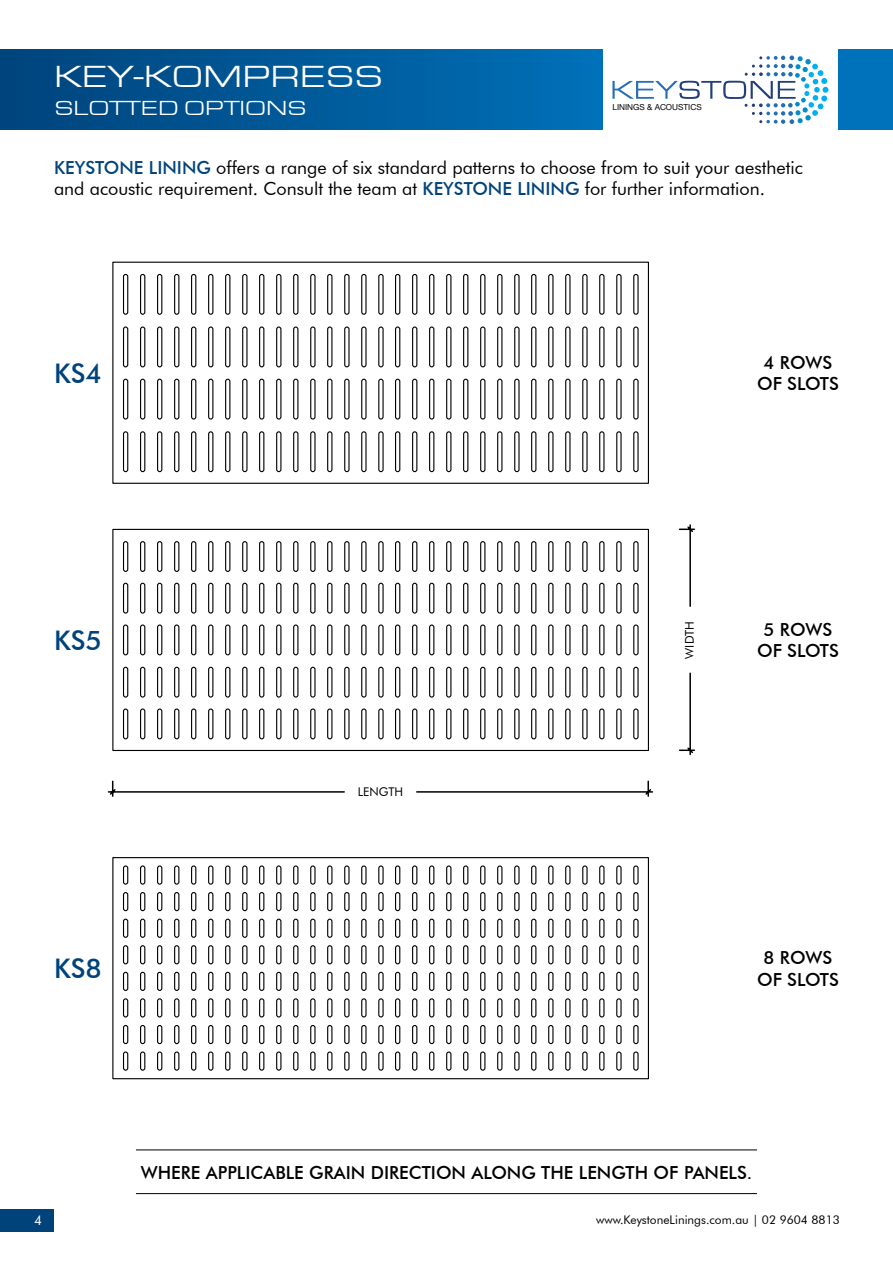
<style>
.page{position:relative;width:893px;height:1263px;background:#fff}
.page>*{position:absolute;margin:0;border:0;box-sizing:border-box;transform-origin:0 0}
.t1{font:31.5px "Eurostile Extended";color:#fff}
.t2{font:500 27px "Futura BT";color:#00437b}
.t3{font:21px "Eurostile Extended";color:#fff}
.t4{font:18px/21.6px "Futura BT";color:#000}
.t5{font:500 18px/21.6px "Futura BT";color:#000;text-align:center}
.t6{font:13.5px "Futura BT";color:#fff}
.t7{font:12px "Futura BT";color:#000}
.t8{font:8.25px "Helvetica Neue";color:#000}
.s1{font-weight:500;color:#00437b}
</style>
<div class="page">
<div style="left:0;top:50px;width:602px;height:80px;background:linear-gradient(to right,#00437b,#0070b8)"></div>
<div style="left:839px;top:50px;width:54px;height:80px;background:#0072bc"></div>
<hr style="left:136px;top:1149px;width:621px;height:1px;background:#000">
<hr style="left:136px;top:1193px;width:621px;height:1px;background:#000">
<svg style="left:107px;top:780px;width:547px;height:17px"></svg>
<svg style="left:678px;top:524px;width:18px;height:232px"></svg>
<svg style="left:123px;top:865px;width:516px;height:153px"></svg>
<svg style="left:123px;top:1025px;width:516px;height:46px"></svg>
<div style="left:112px;top:857px;width:537px;height:222px;border:1px solid #000"></div>
<svg style="left:123px;top:541px;width:516px;height:199px"></svg>
<div style="left:112px;top:529px;width:537px;height:222px;border:1px solid #000"></div>
<svg style="left:123px;top:273px;width:516px;height:200px"></svg>
<div style="left:112px;top:262px;width:537px;height:222px;border:1px solid #000"></div>
<svg style="left:612px;top:56px;width:216px;height:68px"></svg>
<div style="left:0;top:1209px;width:54px;height:22px;background:#00437b"></div>
<h1 class="t1" style="left:54px;top:60px;width:330px">KEY-KOMPRESS</h1>
<p class="t3" style="left:54px;top:97px;width:169px">SLOTTED OPTIONS</p>
<p class="t8" style="left:612px;top:102px;width:91px">LININGS &amp; ACOUSTICS</p>
<p class="t4" style="left:54px;top:156px;width:750px"><span class="s1">KEYSTONE LINING</span> offers a range of six standard patterns to choose from to suit your aesthetic and acoustic requirement. Consult the team at <span class="s1">KEYSTONE LINING</span> for further information.</p>
<h2 class="t2" style="left:54px;top:357px;width:49px">KS4</h2>
<p class="t5" style="left:757px;top:351px;width:83px">4 ROWS<br>OF SLOTS</p>
<h2 class="t2" style="left:54px;top:624px;width:49px">KS5</h2>
<h2 class="t2" style="left:54px;top:952px;width:49px">KS8</h2>
<p class="t7" style="left:358px;top:785px;width:47px">LENGTH</p>
<p class="t7" style="left:682px;top:658px;width:39px;rotate:-90deg">WIDTH</p>
<p class="t5" style="left:757px;top:618px;width:83px">5 ROWS<br>OF SLOTS</p>
<p class="t5" style="left:757px;top:947px;width:83px">8 ROWS<br>OF SLOTS</p>
<p class="t5" style="left:141px;top:1161px;width:613px">WHERE APPLICABLE GRAIN DIRECTION ALONG THE LENGTH OF PANELS.</p>
<p class="t6" style="left:34px;top:1212px;width:9px">4</p>
<p class="t7" style="left:596px;top:1212px;width:245px">www.KeystoneLinings.com.au | 02 9604 8813</p>
</div>
